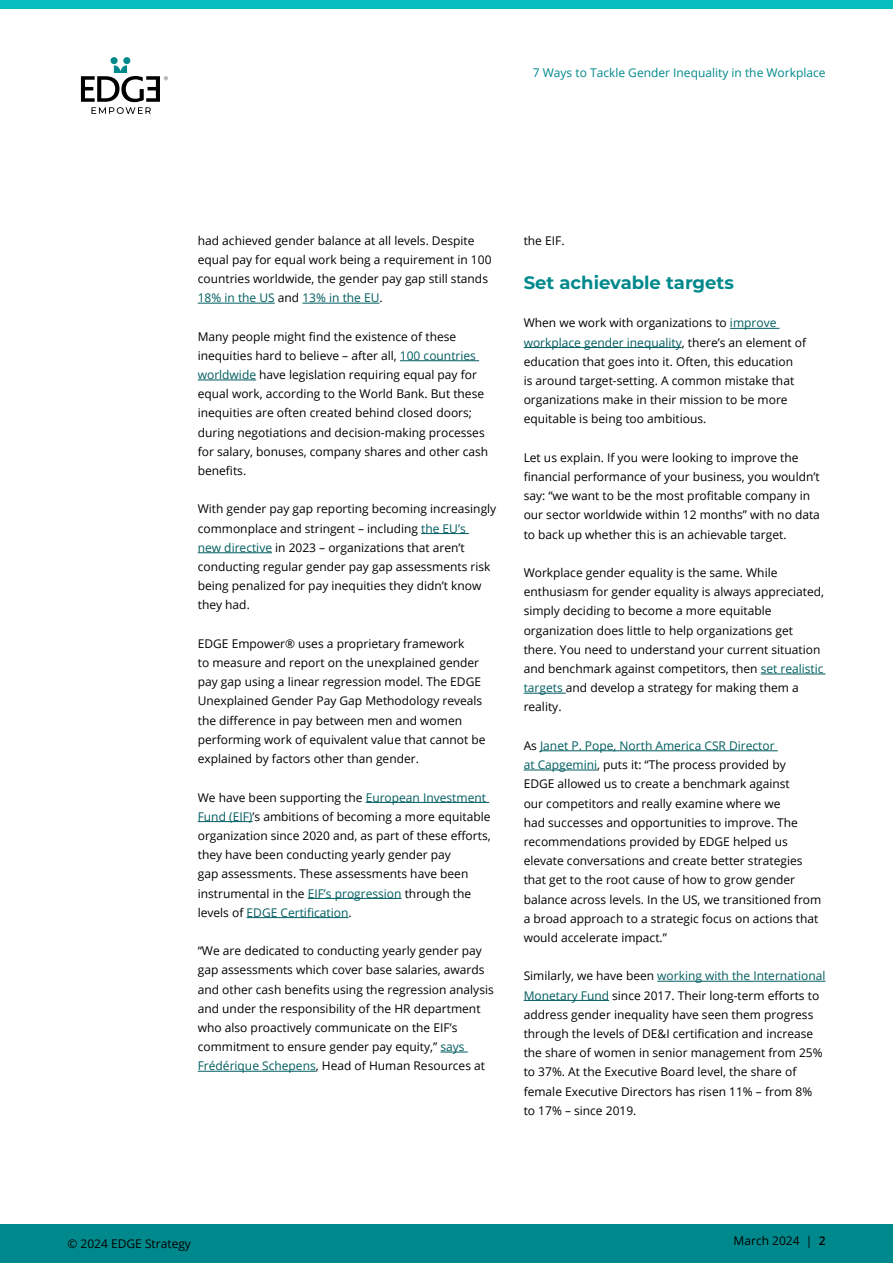
<style>
.page{position:relative;width:893px;height:1263px;background:#fff}
.page>*{position:absolute;margin:0;border:0;box-sizing:border-box;transform-origin:0 0}
.t1{font:700 18px "Montserrat";color:#00898c}
.t2{font:12px/19.2px "Open Sans";color:#000}
.t3{font:12px "Open Sans";color:#00898c}
.s1{color:#005d60}
.s2{font-weight:600}
</style>
<div class="page">
<svg style="left:81px;top:57px;width:87px;height:57px"></svg>
<hr style="left:198px;top:303px;width:77px;height:1px;background:#005d60">
<hr style="left:302px;top:303px;width:77px;height:1px;background:#005d60">
<hr style="left:400px;top:360px;width:79px;height:1px;background:#005d60">
<hr style="left:198px;top:380px;width:58px;height:1px;background:#005d60">
<hr style="left:421px;top:533px;width:48px;height:1px;background:#005d60">
<hr style="left:198px;top:552px;width:74px;height:1px;background:#005d60">
<hr style="left:366px;top:802px;width:123px;height:1px;background:#005d60">
<hr style="left:198px;top:821px;width:54px;height:1px;background:#005d60">
<hr style="left:308px;top:898px;width:94px;height:1px;background:#005d60">
<hr style="left:247px;top:917px;width:101px;height:1px;background:#005d60">
<svg style="left:440px;top:1052px;width:28px;height:1px"></svg>
<hr style="left:198px;top:1071px;width:118px;height:1px;background:#005d60">
<hr style="left:730px;top:328px;width:49px;height:1px;background:#005d60">
<hr style="left:524px;top:347px;width:158px;height:1px;background:#005d60">
<hr style="left:761px;top:674px;width:64px;height:1px;background:#005d60">
<hr style="left:524px;top:693px;width:42px;height:1px;background:#005d60">
<hr style="left:540px;top:750px;width:238px;height:1px;background:#005d60">
<hr style="left:524px;top:770px;width:73px;height:1px;background:#005d60">
<hr style="left:657px;top:981px;width:168px;height:1px;background:#005d60">
<hr style="left:524px;top:1000px;width:85px;height:1px;background:#005d60">
<div style="left:0;top:0;width:893px;height:9px;background:#07bebe"></div>
<div style="left:0;top:1225px;width:893px;height:38px;background:#00898c"></div>
<p class="t3" style="left:533px;top:64px;width:294px">7 Ways to Tackle Gender Inequality in the Workplace</p>
<p class="t2" style="left:198px;top:230px;width:295px">had achieved gender balance at all levels. Despite equal pay for equal work being a requirement in 100 countries worldwide, the gender pay gap still stands <span class="s1">18% in the US</span> and <span class="s1">13% in the EU</span>.</p>
<p class="t2" style="left:198px;top:326px;width:292px">Many people might find the existence of these inequities hard to believe – after all, <span class="s1">100 countries worldwide</span> have legislation requiring equal pay for equal work, according to the World Bank. But these inequities are often created behind closed doors; during negotiations and decision-making processes for salary, bonuses, company shares and other cash benefits.</p>
<p class="t2" style="left:198px;top:499px;width:300px">With gender pay gap reporting becoming increasingly commonplace and stringent – including <span class="s1">the EU’s<br>new directive</span> in 2023 – organizations that aren’t conducting regular gender pay gap assessments risk being penalized for pay inequities they didn’t know they had.</p>
<p class="t2" style="left:198px;top:634px;width:289px">EDGE Empower® uses a proprietary framework<br>to measure and report on the unexplained gender pay gap using a linear regression model. The EDGE Unexplained Gender Pay Gap Methodology reveals the difference in pay between men and women performing work of equivalent value that cannot be explained by factors other than gender.</p>
<p class="t2" style="left:198px;top:787px;width:294px">We have been supporting the <span class="s1">European Investment Fund (EIF)</span>’s ambitions of becoming a more equitable organization since 2020 and, as part of these efforts, they have been conducting yearly gender pay<br>gap assessments. These assessments have been instrumental in the <span class="s1">EIF’s progression</span> through the levels of <span class="s1">EDGE Certification</span>.</p>
<p class="t2" style="left:198px;top:941px;width:298px">“We are dedicated to conducting yearly gender pay gap assessments which cover base salaries, awards and other cash benefits using the regression analysis and under the responsibility of the HR department who also proactively communicate on the EIF’s commitment to ensure gender pay equity,” <span class="s1">says Frédérique Schepens</span>, Head of Human Resources at</p>
<p class="t2" style="left:524px;top:230px;width:42px">the EIF.</p>
<h1 class="t1" style="left:524px;top:270px;width:212px">Set achievable targets</h1>
<p class="t2" style="left:524px;top:313px;width:284px">When we work with organizations to <span class="s1">improve workplace gender inequality</span>, there’s an element of education that goes into it. Often, this education<br>is around target-setting. A common mistake that organizations make in their mission to be more equitable is being too ambitious.</p>
<p class="t2" style="left:524px;top:448px;width:298px">Let us explain. If you were looking to improve the financial performance of your business, you wouldn’t say: “we want to be the most profitable company in our sector worldwide within 12 months” with no data to back up whether this is an achievable target.</p>
<p class="t2" style="left:524px;top:563px;width:302px">Workplace gender equality is the same. While enthusiasm for gender equality is always appreciated, simply deciding to become a more equitable organization does little to help organizations get there. You need to understand your current situation and benchmark against competitors, then <span class="s1">set realistic targets</span> and develop a strategy for making them a reality.</p>
<p class="t2" style="left:524px;top:736px;width:299px">As <span class="s1">Janet P. Pope, North America CSR Director<br>at Capgemini</span>, puts it: “The process provided by<br>EDGE allowed us to create a benchmark against<br>our competitors and really examine where we<br>had successes and opportunities to improve. The recommendations provided by EDGE helped us elevate conversations and create better strategies that get to the root cause of how to grow gender balance across levels. In the US, we transitioned from a broad approach to a strategic focus on actions that would accelerate impact.”</p>
<p class="t2" style="left:524px;top:966px;width:303px">Similarly, we have been <span class="s1">working with the International Monetary Fund</span> since 2017. Their long-term efforts to address gender inequality have seen them progress through the levels of DE&amp;I certification and increase the share of women in senior management from 25% to 37%. At the Executive Board level, the share of female Executive Directors has risen 11% – from 8% to 17% – since 2019.</p>
<p class="t2" style="left:67px;top:1234px;width:125px">© 2024 EDGE Strategy</p>
<p class="t2" style="left:734px;top:1231px;width:93px">March 2024 | <span class="s2">2</span></p>
</div>
